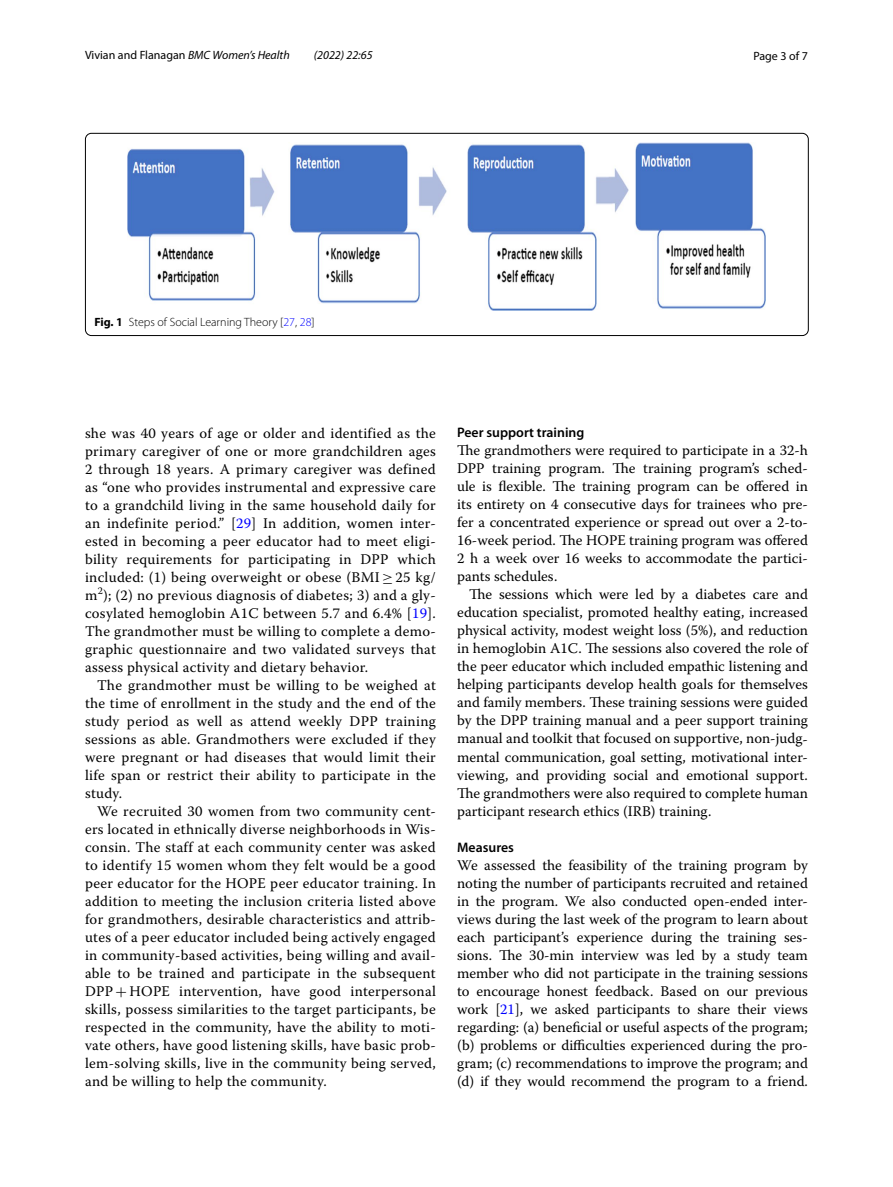
<style>
.page{position:relative;width:893px;height:1187px;background:#fff}
.page>*{position:absolute;margin:0;border:0;box-sizing:border-box;transform-origin:0 0}
.t1{font:14.7px/18px "Warnock Pro";letter-spacing:.01em;color:#000;text-align:justify}
.t2{font:600 13.8px "Myriad Pro";color:#000}
.t3{font:12px "Myriad Pro";color:#000}
.t4{font:300 12px "Myriad Pro";color:#000}
.t5{font:italic 12px "Myriad Pro";color:#000}
.s1{font-style:italic}
.s2{font-weight:700}
.s3{color:#00f}
.s4{font-family:"MTSY"}
</style>
<div class="page">
<img style="left:128px;top:142px;width:638px;height:169px">
<div style="left:85px;top:133px;width:723px;height:203px;border:1px solid #000;border-radius:6px"></div>
<p class="t3" style="left:85px;top:48px;width:206px">Vivian and Flanagan <span class="s1">BMC Women’s Health</span></p>
<p class="t5" style="left:314px;top:48px;width:60px">(2022) 22:65</p>
<p class="t3" style="left:753px;top:48px;width:56px">Page 3 of 7</p>
<p class="t4" style="left:94px;top:315px;width:222px"><span class="s2">Fig. 1</span> Steps of Social Learning Theory [<span class="s3">27</span>, <span class="s3">28</span>]</p>
<p class="t1" style="left:85px;top:423px;width:352px">she was 40 years of age or older and identified as the primary caregiver of one or more grandchildren ages 2 through 18 years. A primary caregiver was defined as “one who provides instrumental and expressive care to a grandchild living in the same household daily for an indefinite period.” [<span class="s3">29</span>] In addition, women inter&shy;ested in becoming a peer educator had to meet eligi&shy;bility requirements for participating in DPP which included: (1) being overweight or obese (BMI <span class="s4">≥</span> 25 kg/ m<sup>2</sup>); (2) no previous diagnosis of diabetes; 3) and a gly&shy;cosylated hemoglobin A1C between 5.7 and 6.4% [<span class="s3">19</span>].<br>The grandmother must be willing to complete a demo&shy;graphic questionnaire and two validated surveys that assess physical activity and dietary behavior.</p>
<p class="t1" style="left:85px;top:675px;width:352px;text-indent:12px">The grandmother must be willing to be weighed at the time of enrollment in the study and the end of the study period as well as attend weekly DPP training sessions as able. Grandmothers were excluded if they were pregnant or had diseases that would limit their life span or restrict their ability to participate in the study.</p>
<p class="t1" style="left:85px;top:801px;width:352px;text-indent:12px">We recruited 30 women from two community cent&shy;ers located in ethnically diverse neighborhoods in Wis&shy;consin. The staff at each community center was asked to identify 15 women whom they felt would be a good peer educator for the HOPE peer educator training. In addition to meeting the inclusion criteria listed above for grandmothers, desirable characteristics and attrib&shy;utes of a peer educator included being actively engaged in community-based activities, being willing and avail&shy;able to be trained and participate in the subsequent DPP <span class="s4">+</span> HOPE intervention, have good interpersonal skills, possess similarities to the target participants, be respected in the community, have the ability to moti&shy;vate others, have good listening skills, have basic prob&shy;lem-solving skills, live in the community being served, and be willing to help the community.</p>
<p class="t2" style="left:457px;top:424px;width:129px">Peer support training</p>
<p class="t1" style="left:457px;top:441px;width:352px">The grandmothers were required to participate in a 32-h DPP training program. The training program’s sched&shy;ule is flexible. The training program can be offered in its entirety on 4 consecutive days for trainees who pre&shy;fer a concentrated experience or spread out over a 2-to-16-week period. The HOPE training program was offered 2 h a week over 16 weeks to accommodate the partici&shy;pants schedules.</p>
<p class="t1" style="left:457px;top:585px;width:352px;text-indent:12px">The sessions which were led by a diabetes care and education specialist, promoted healthy eating, increased physical activity, modest weight loss (5%), and reduction in hemoglobin A1C. The sessions also covered the role of the peer educator which included empathic listening and helping participants develop health goals for themselves and family members. These training sessions were guided by the DPP training manual and a peer support training manual and toolkit that focused on supportive, non-judg&shy;mental communication, goal setting, motivational inter&shy;viewing, and providing social and emotional support.<br>The grandmothers were also required to complete human participant research ethics (IRB) training.</p>
<p class="t2" style="left:457px;top:838px;width:58px">Measures</p>
<p class="t1" style="left:457px;top:855px;width:352px">We assessed the feasibility of the training program by noting the number of participants recruited and retained in the program. We also conducted open-ended inter&shy;views during the last week of the program to learn about each participant’s experience during the training ses&shy;sions. The 30-min interview was led by a study team member who did not participate in the training sessions to encourage honest feedback. Based on our previous work [<span class="s3">21</span>], we asked participants to share their views regarding: (a) beneficial or useful aspects of the program; (b) problems or difficulties experienced during the pro&shy;gram; (c) recommendations to improve the program; and (d) if they would recommend the program to a friend.</p>
</div>
